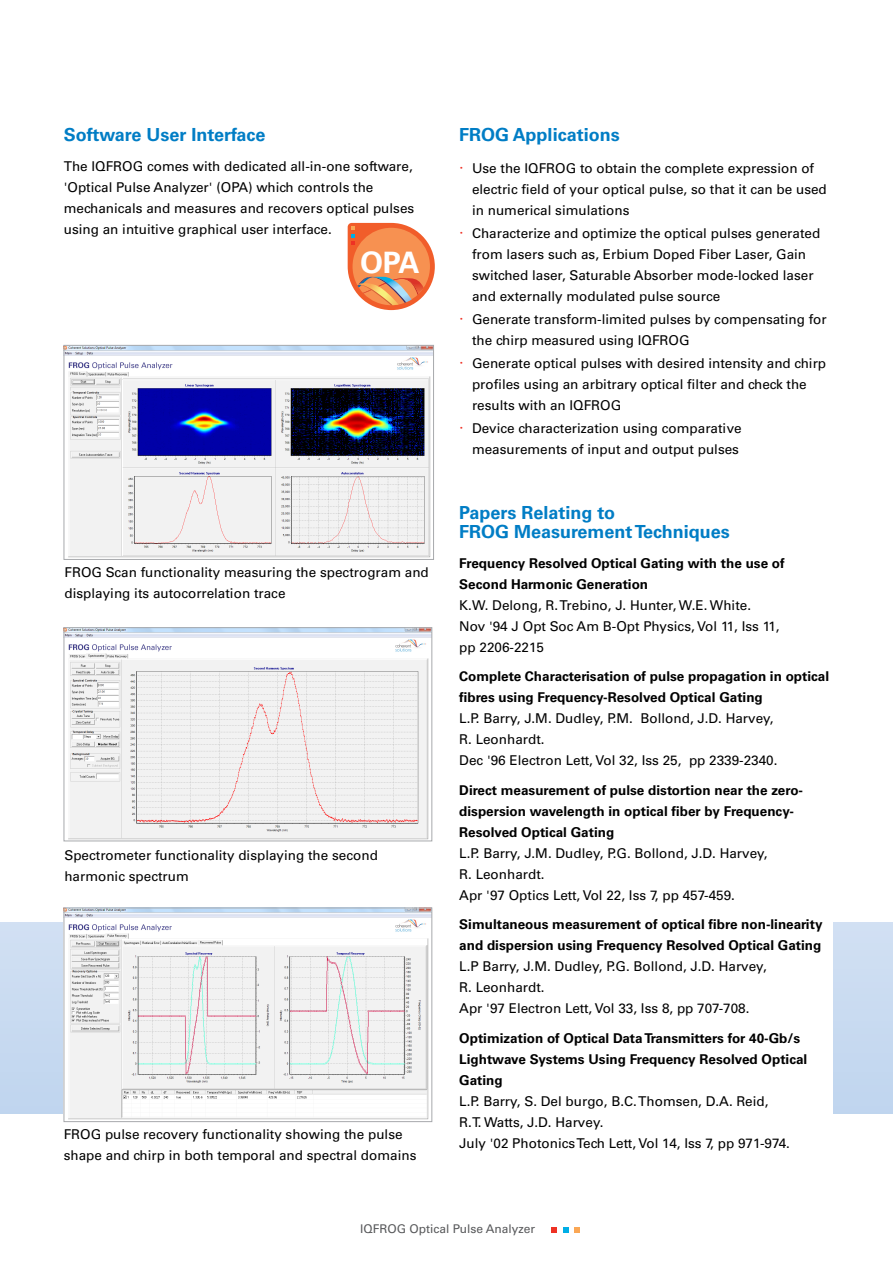
<style>
.page{position:relative;width:893px;height:1263px;background:#fff}
.page>*{position:absolute;margin:0;border:0;box-sizing:border-box;transform-origin:0 0}
.t1{font:700 29.55px "Univers";color:#fff}
.t2{font:700 18px/19.5px "Univers";color:#007dc5}
.t3{font:13.5px/21px "Univers";color:#000}
.t4{font:700 13.5px/21px "Univers";color:#000}
.t5{font:12px "Univers";color:#58595b}
.s1{font-family:"Helvetica Neue LT Pro";font-weight:300;font-size:16.5px;color:#ee3124}
</style>
<div class="page">
<svg style="left:574px;top:1227px;width:5px;height:5px"></svg>
<svg style="left:563px;top:1227px;width:5px;height:5px"></svg>
<svg style="left:552px;top:1227px;width:5px;height:5px"></svg>
<div style="left:0;top:923px;width:81px;height:190px;background:#c9dbf1"></div>
<div style="left:833px;top:923px;width:60px;height:190px;background:#c9dbf1"></div>
<img style="left:66px;top:629px;width:364px;height:210px">
<div style="left:64px;top:627px;width:368px;height:214px;border:1px solid #a7a9ac"></div>
<img style="left:66px;top:910px;width:364px;height:210px">
<div style="left:64px;top:908px;width:368px;height:214px;border:1px solid #a7a9ac"></div>
<img style="left:66px;top:347px;width:366px;height:211px">
<div style="left:64px;top:345px;width:370px;height:215px;border:1px solid #a7a9ac"></div>
<svg style="left:348px;top:223px;width:87px;height:87px"></svg>
<h2 class="t2" style="left:64px;top:125px;width:203px">Software User Interface</h2>
<p class="t3" style="left:64px;top:155px;width:352px">The IQFROG comes with dedicated all-in-one software, 'Optical Pulse Analyzer' (OPA) which controls the mechanicals and measures and recovers optical pulses using an intuitive graphical user interface.</p>
<h1 class="t1" style="left:360px;top:246px;width:61px">OPA</h1>
<p class="t3" style="left:65px;top:562px;width:366px">FROG Scan functionality measuring the spectrogram and displaying its autocorrelation trace</p>
<p class="t3" style="left:64px;top:844px;width:315px">Spectrometer functionality displaying the second harmonic spectrum</p>
<p class="t3" style="left:64px;top:1124px;width:354px">FROG pulse recovery functionality showing the pulse shape and chirp in both temporal and spectral domains</p>
<h2 class="t2" style="left:459px;top:125px;width:162px">FROG Applications</h2>
<p class="t3" style="left:472px;top:157px;width:356px;text-indent:-13px"><span class="s1">·</span> Use the IQFROG to obtain the complete expression of electric field of your optical pulse, so that it can be used in numerical simulations</p>
<p class="t3" style="left:472px;top:223px;width:350px;text-indent:-13px"><span class="s1">·</span> Characterize and optimize the optical pulses generated from lasers such as, Erbium Doped Fiber Laser, Gain switched laser, Saturable Absorber mode-locked laser and externally modulated pulse source</p>
<p class="t3" style="left:472px;top:309px;width:356px;text-indent:-13px"><span class="s1">·</span> Generate transform-limited pulses by compensating for the chirp measured using IQFROG</p>
<p class="t3" style="left:472px;top:353px;width:356px;text-indent:-13px"><span class="s1">·</span> Generate optical pulses with desired intensity and chirp profiles using an arbitrary optical filter and check the results with an IQFROG</p>
<p class="t3" style="left:459px;top:418px;width:284px;text-align:right"><span class="s1">·</span> Device characterization using comparative measurements of input and output pulses</p>
<h2 class="t2" style="left:459px;top:503px;width:272px">Papers Relating to<br>FROG Measurement Techniques</h2>
<p class="t4" style="left:459px;top:553px;width:327px">Frequency Resolved Optical Gating with the use of<br>Second Harmonic Generation</p>
<p class="t3" style="left:459px;top:595px;width:322px">K.W. Delong, R. Trebino, J. Hunter, W.E. White.<br>Nov '94 J Opt Soc Am B-Opt Physics, Vol 11, Iss 11, pp 2206-2215</p>
<p class="t4" style="left:459px;top:666px;width:371px">Complete Characterisation of pulse propagation in optical fibres using Frequency-Resolved Optical Gating</p>
<p class="t3" style="left:459px;top:708px;width:320px">L.P. Barry, J.M. Dudley, P.M. Bollond, J.D. Harvey,<br>R. Leonhardt.<br>Dec '96 Electron Lett, Vol 32, Iss 25, pp 2339-2340.</p>
<p class="t4" style="left:459px;top:780px;width:345px">Direct measurement of pulse distortion near the zero&shy;dispersion wavelength in optical fiber by Frequency-<br>Resolved Optical Gating</p>
<p class="t3" style="left:459px;top:843px;width:310px">L.P. Barry, J.M. Dudley, P.G. Bollond, J.D. Harvey,<br>R. Leonhardt.<br>Apr '97 Optics Lett, Vol 22, Iss 7, pp 457-459.</p>
<p class="t4" style="left:459px;top:914px;width:365px">Simultaneous measurement of optical fibre non-linearity and dispersion using Frequency Resolved Optical Gating</p>
<p class="t3" style="left:459px;top:956px;width:309px">L.P Barry, J.M. Dudley, P.G. Bollond, J.D. Harvey,<br>R. Leonhardt.<br>Apr '97 Electron Lett, Vol 33, Iss 8, pp 707-708.</p>
<p class="t4" style="left:459px;top:1028px;width:350px">Optimization of Optical Data Transmitters for 40-Gb/s<br>Lightwave Systems Using Frequency Resolved Optical<br>Gating</p>
<p class="t3" style="left:459px;top:1091px;width:332px">L.P. Barry, S. Del burgo, B.C. Thomsen, D.A. Reid,<br>R.T. Watts, J.D. Harvey.<br>July '02 Photonics Tech Lett, Vol 14, Iss 7, pp 971-974.</p>
<p class="t5" style="left:360px;top:1222px;width:176px">IQFROG Optical Pulse Analyzer</p>
</div>
